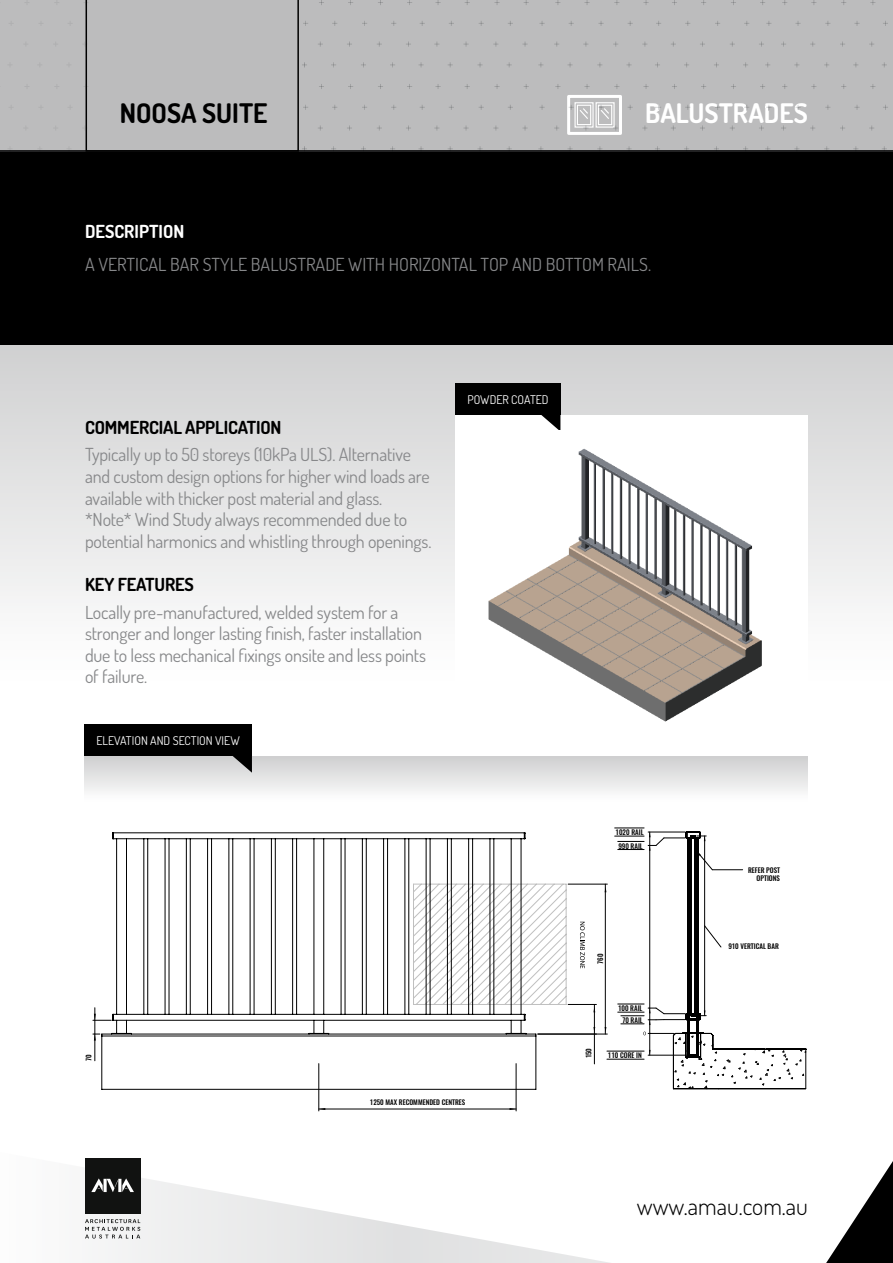
<style>
.page{position:relative;width:893px;height:1263px;background:#fff}
.page>*{position:absolute;margin:0;border:0;box-sizing:border-box;transform-origin:0 0}
.t1{font:700 27px "Dosis";color:#fff}
.t2{font:700 27px "Dosis";color:#000}
.t3{font:300 24px "Dosis";color:#000}
.t4{font:18px/21.6px "Dosis";letter-spacing:-.01em;color:#87888a}
.t5{font:700 18px "Dosis";letter-spacing:-.01em;color:#000}
.t6{font:700 18px "Dosis";color:#fff}
.t7{font:12px "Dosis";color:#fff}
.t8{font:500 6.9px/14.1px "Oswald";color:#000;text-align:right}
</style>
<div class="page">
<div style="left:0;top:335px;width:893px;height:458px;background:linear-gradient(to bottom,#d1d2d2,#fff)"></div>
<svg style="left:826px;top:1161px;width:67px;height:102px"></svg>
<svg style="left:85px;top:1158px;width:524px;height:105px"></svg>
<div style="left:85px;top:1159px;width:55px;height:55px;background:#111211"></div>
<svg style="left:91px;top:1178px;width:43px;height:14px"></svg>
<svg style="left:85px;top:1219px;width:55px;height:19px"></svg>
<div style="left:84px;top:756px;width:724px;height:60px;background:linear-gradient(to bottom,#d1d1d2,#fff)"></div>
<div style="left:84px;top:724px;width:168px;height:32px;background:#000"></div>
<svg style="left:226px;top:756px;width:26px;height:17px"></svg>
<div style="left:0;top:150px;width:893px;height:194px;background:#000"></div>
<div style="left:0;top:0;width:893px;height:152px;background:#bcbcbd"></div>
<div style="left:567px;top:95px;width:55px;height:40px;border:3px solid #fff"></div>
<div style="left:574px;top:102px;width:20px;height:26px;border:1px solid #fff"></div>
<div style="left:577px;top:105px;width:14px;height:20px;border:1px solid #fff"></div>
<div style="left:595px;top:102px;width:20px;height:26px;border:1px solid #fff"></div>
<svg style="left:555px;top:0;width:5px;height:5px"></svg>
<svg style="left:435px;top:0;width:6px;height:5px"></svg>
<svg style="left:614px;top:0;width:5px;height:5px"></svg>
<svg style="left:494px;top:0;width:6px;height:5px"></svg>
<svg style="left:584px;top:0;width:6px;height:5px"></svg>
<svg style="left:643px;top:0;width:6px;height:5px"></svg>
<svg style="left:318px;top:42px;width:5px;height:5px"></svg>
<svg style="left:554px;top:42px;width:5px;height:5px"></svg>
<svg style="left:434px;top:42px;width:5px;height:5px"></svg>
<svg style="left:671px;top:42px;width:5px;height:5px"></svg>
<svg style="left:377px;top:42px;width:5px;height:5px"></svg>
<svg style="left:613px;top:42px;width:5px;height:5px"></svg>
<svg style="left:493px;top:42px;width:5px;height:5px"></svg>
<svg style="left:730px;top:42px;width:5px;height:5px"></svg>
<svg style="left:347px;top:42px;width:5px;height:5px"></svg>
<svg style="left:583px;top:42px;width:5px;height:5px"></svg>
<svg style="left:464px;top:42px;width:5px;height:5px"></svg>
<svg style="left:700px;top:42px;width:5px;height:5px"></svg>
<svg style="left:406px;top:42px;width:5px;height:5px"></svg>
<svg style="left:642px;top:42px;width:5px;height:5px"></svg>
<svg style="left:523px;top:42px;width:5px;height:5px"></svg>
<svg style="left:759px;top:42px;width:5px;height:5px"></svg>
<svg style="left:539px;top:21px;width:6px;height:5px"></svg>
<svg style="left:598px;top:21px;width:6px;height:5px"></svg>
<svg style="left:538px;top:62px;width:5px;height:5px"></svg>
<svg style="left:419px;top:62px;width:5px;height:5px"></svg>
<svg style="left:655px;top:62px;width:5px;height:5px"></svg>
<svg style="left:361px;top:62px;width:5px;height:5px"></svg>
<svg style="left:597px;top:62px;width:5px;height:5px"></svg>
<svg style="left:478px;top:62px;width:5px;height:5px"></svg>
<svg style="left:714px;top:62px;width:5px;height:5px"></svg>
<svg style="left:331px;top:62px;width:5px;height:5px"></svg>
<svg style="left:568px;top:62px;width:5px;height:5px"></svg>
<svg style="left:448px;top:62px;width:5px;height:5px"></svg>
<svg style="left:684px;top:62px;width:5px;height:5px"></svg>
<svg style="left:390px;top:62px;width:5px;height:5px"></svg>
<svg style="left:627px;top:62px;width:5px;height:5px"></svg>
<svg style="left:507px;top:62px;width:5px;height:5px"></svg>
<svg style="left:743px;top:62px;width:5px;height:5px"></svg>
<svg style="left:555px;top:84px;width:5px;height:5px"></svg>
<svg style="left:435px;top:84px;width:6px;height:5px"></svg>
<svg style="left:614px;top:84px;width:5px;height:5px"></svg>
<svg style="left:494px;top:84px;width:6px;height:5px"></svg>
<svg style="left:584px;top:84px;width:6px;height:5px"></svg>
<svg style="left:643px;top:84px;width:6px;height:5px"></svg>
<svg style="left:318px;top:125px;width:5px;height:6px"></svg>
<svg style="left:554px;top:125px;width:5px;height:6px"></svg>
<svg style="left:434px;top:126px;width:5px;height:5px"></svg>
<svg style="left:671px;top:125px;width:5px;height:6px"></svg>
<svg style="left:377px;top:125px;width:5px;height:6px"></svg>
<svg style="left:494px;top:126px;width:4px;height:5px"></svg>
<svg style="left:730px;top:125px;width:5px;height:6px"></svg>
<svg style="left:347px;top:125px;width:5px;height:6px"></svg>
<svg style="left:464px;top:126px;width:4px;height:4px"></svg>
<svg style="left:700px;top:125px;width:5px;height:6px"></svg>
<svg style="left:406px;top:125px;width:5px;height:6px"></svg>
<svg style="left:642px;top:126px;width:5px;height:5px"></svg>
<svg style="left:523px;top:126px;width:4px;height:4px"></svg>
<svg style="left:759px;top:125px;width:5px;height:6px"></svg>
<svg style="left:539px;top:105px;width:6px;height:5px"></svg>
<svg style="left:598px;top:105px;width:20px;height:26px"></svg>
<svg style="left:569px;top:105px;width:20px;height:26px"></svg>
<svg style="left:811px;top:0;width:5px;height:5px"></svg>
<svg style="left:870px;top:0;width:5px;height:5px"></svg>
<svg style="left:781px;top:42px;width:5px;height:5px"></svg>
<svg style="left:840px;top:42px;width:5px;height:5px"></svg>
<svg style="left:810px;top:42px;width:5px;height:5px"></svg>
<svg style="left:869px;top:42px;width:5px;height:5px"></svg>
<svg style="left:766px;top:21px;width:5px;height:5px"></svg>
<svg style="left:825px;top:21px;width:5px;height:5px"></svg>
<svg style="left:795px;top:21px;width:6px;height:5px"></svg>
<svg style="left:854px;top:21px;width:6px;height:5px"></svg>
<svg style="left:765px;top:62px;width:5px;height:5px"></svg>
<svg style="left:882px;top:62px;width:5px;height:5px"></svg>
<svg style="left:824px;top:62px;width:5px;height:5px"></svg>
<svg style="left:794px;top:62px;width:5px;height:5px"></svg>
<svg style="left:853px;top:62px;width:5px;height:5px"></svg>
<svg style="left:811px;top:84px;width:5px;height:5px"></svg>
<svg style="left:870px;top:84px;width:5px;height:5px"></svg>
<svg style="left:781px;top:125px;width:5px;height:6px"></svg>
<svg style="left:840px;top:125px;width:5px;height:6px"></svg>
<svg style="left:810px;top:125px;width:5px;height:6px"></svg>
<svg style="left:869px;top:125px;width:5px;height:6px"></svg>
<svg style="left:766px;top:105px;width:5px;height:5px"></svg>
<svg style="left:825px;top:105px;width:5px;height:5px"></svg>
<svg style="left:795px;top:105px;width:6px;height:5px"></svg>
<svg style="left:854px;top:105px;width:6px;height:5px"></svg>
<svg style="left:882px;top:146px;width:5px;height:5px"></svg>
<svg style="left:824px;top:146px;width:5px;height:5px"></svg>
<svg style="left:853px;top:146px;width:5px;height:5px"></svg>
<svg style="left:82px;top:0;width:226px;height:152px"></svg>
<div style="left:89px;top:150px;width:723px;height:8px;background:#000"></div>
<div style="left:455px;top:415px;width:353px;height:298px;background:#fff"></div>
<div style="left:455px;top:383px;width:105px;height:32px;background:#000"></div>
<svg style="left:541px;top:415px;width:19px;height:15px"></svg>
<img style="left:480px;top:448px;width:289px;height:285px">
<hr style="left:607px;top:1059px;width:37px;height:1px;background:#000">
<hr style="left:607px;top:1051px;width:37px;height:1px;background:#000">
<svg style="left:615px;top:828px;width:191px;height:261px"></svg>
<hr style="left:605px;top:884px;width:1px;height:150px;background:#000">
<hr style="left:568px;top:884px;width:39px;height:1px;background:#000">
<hr style="left:538px;top:1034px;width:69px;height:1px;background:#000">
<hr style="left:594px;top:1004px;width:1px;height:30px;background:#000">
<hr style="left:594px;top:1034px;width:1px;height:30px;background:#000">
<hr style="left:319px;top:1063px;width:1px;height:48px;background:#000">
<hr style="left:516px;top:1063px;width:1px;height:48px;background:#000">
<svg style="left:536px;top:884px;width:60px;height:128px"></svg>
<svg style="left:93px;top:1008px;width:8px;height:53px"></svg>
<svg style="left:319px;top:1108px;width:197px;height:2px"></svg>
<svg style="left:101px;top:832px;width:435px;height:258px"></svg>
<h1 class="t2" style="left:120px;top:96px;width:149px">NOOSA SUITE</h1>
<h1 class="t1" style="left:645px;top:96px;width:164px">BALUSTRADES</h1>
<p class="t6" style="left:85px;top:219px;width:101px">DESCRIPTION</p>
<p class="t4" style="left:85px;top:253px;width:568px">A VERTICAL BAR STYLE BALUSTRADE WITH HORIZONTAL TOP AND BOTTOM RAILS.</p>
<p class="t5" style="left:85px;top:415px;width:198px">COMMERCIAL APPLICATION</p>
<p class="t4" style="left:85px;top:443px;width:348px">Typically up to 50 storeys (10kPa ULS). Alternative and custom design options for higher wind loads are available with thicker post material and glass. *Note* Wind Study always recommended due to potential harmonics and whistling through openings.</p>
<p class="t5" style="left:85px;top:573px;width:110px">KEY FEATURES</p>
<p class="t4" style="left:85px;top:601px;width:343px">Locally pre-manufactured, welded system for a stronger and longer lasting finish, faster installation due to less mechanical fixings onsite and less points of failure.</p>
<p class="t7" style="left:96px;top:733px;width:145px">ELEVATION AND SECTION VIEW</p>
<p class="t7" style="left:467px;top:392px;width:83px">POWDER COATED</p>
<p class="t8" style="left:616px;top:825px;width:29px;text-align:center">1020 RAIL<br>990 RAIL</p>
<p class="t8" style="left:82px;top:1061px;width:8px;rotate:-90deg">70</p>
<p class="t8" style="left:370px;top:1095px;width:97px">1250 MAX RECOMMENDED CENTRES</p>
<p class="t8" style="left:593px;top:964px;width:12px;rotate:-90deg">760</p>
<p class="t8" style="left:582px;top:1058px;width:12px;rotate:-90deg">150</p>
<p class="t8" style="left:618px;top:1003px;width:26px;line-height:11.9px">100 RAIL<br>70 RAIL</p>
<p class="t8" style="left:608px;top:1048px;width:35px">110 CORE IN</p>
<p class="t8" style="left:748px;top:866px;width:33px;line-height:8.2px">REFER POST<br>OPTIONS</p>
<p class="t8" style="left:728px;top:940px;width:52px">910 VERTICAL BAR</p>
<h2 class="t3" style="left:637px;top:1191px;width:173px">www.amau.com.au</h2>
</div>
